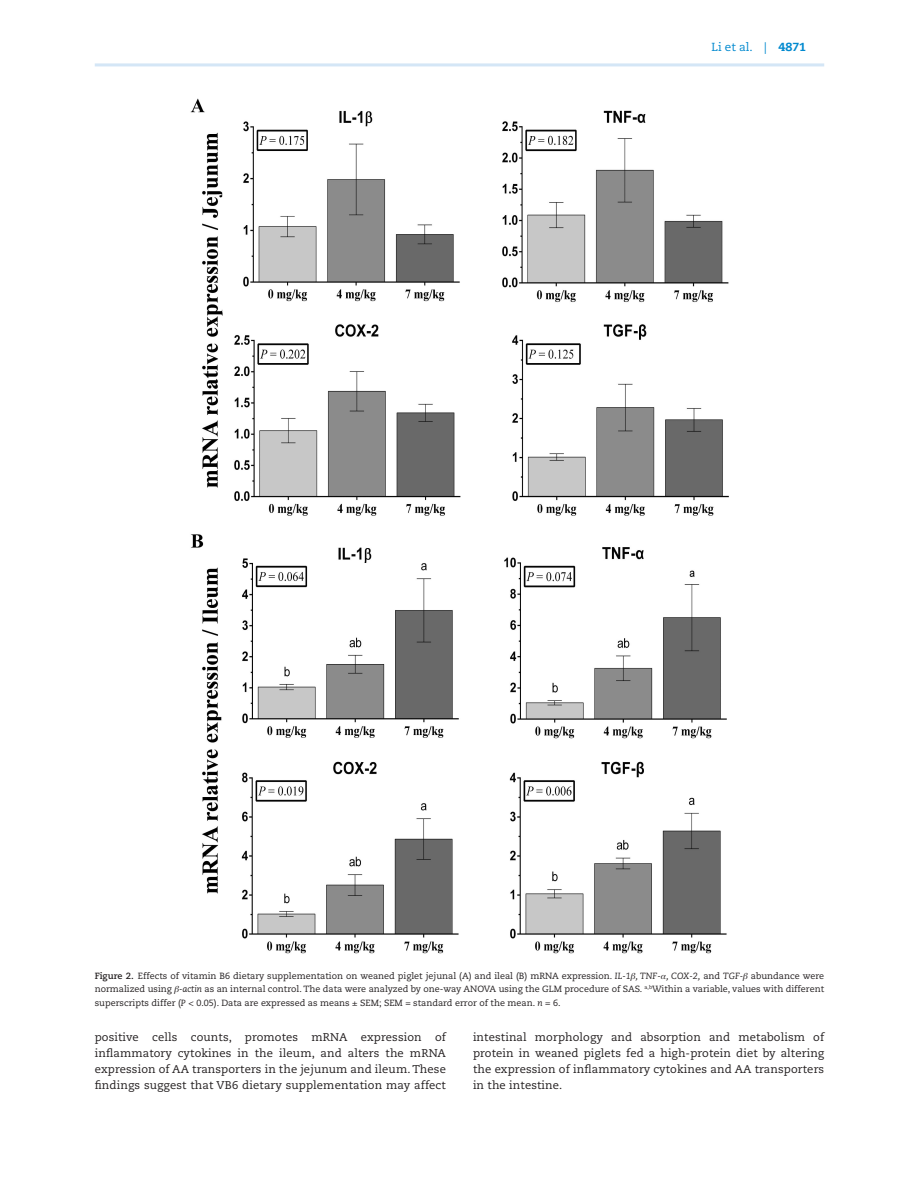
<style>
.page{position:relative;width:919px;height:1187px;background:#fff}
.page>*{position:absolute;margin:0;border:0;box-sizing:border-box;transform-origin:0 0}
.t1{font:11.7px "Caecilia LT Std";color:#0089cf}
.t2{font:11.25px/15.8px "Caecilia LT Std";letter-spacing:.01em;color:#231f20;text-align:justify}
.t3{font:9px/13.5px "Caecilia LT Std";color:#231f20;text-align:justify}
.s1{font-weight:800}
.s2{font-weight:700}
.s3{font-style:italic}
.s4{font-family:"Gandhari Unicode";font-style:italic}
</style>
<div class="page">
<hr style="left:95px;top:63px;width:729px;height:3px;background:#d4e6f6">
<img style="left:190px;top:98px;width:539px;height:856px">
<p class="t1" style="left:711px;top:41px;width:96px">Li et al. | <span class="s1">4871</span></p>
<p class="t3" style="left:95px;top:968px;width:731px"><span class="s2">Figure 2.</span> Effects of vitamin B6 dietary supplementation on weaned piglet jejunal (A) and ileal (B) mRNA expression. <span class="s3">IL-1</span><span class="s4">β</span><span class="s3">, TNF-</span><span class="s4">α</span><span class="s3">, COX-2,</span> and <span class="s3">TGF-</span><span class="s4">β</span> abundance were normalized using <span class="s4">β</span><span class="s3">-actin</span> as an internal control. The data were analyzed by one-way ANOVA using the GLM procedure of SAS. <sup>a,b</sup>Within a variable, values with different superscripts differ (<span class="s3">P</span> &lt; 0.05). Data are expressed as means ± SEM; SEM = standard error of the mean. <span class="s3">n</span> = 6.</p>
<p class="t2" style="left:95px;top:1029px;width:353px">positive cells counts, promotes mRNA expression of inflammatory cytokines in the ileum, and alters the mRNA expression of AA transporters in the jejunum and ileum. These findings suggest that VB6 dietary supplementation may affect</p>
<p class="t2" style="left:473px;top:1029px;width:353px">intestinal morphology and absorption and metabolism of protein in weaned piglets fed a high-protein diet by altering the expression of inflammatory cytokines and AA transporters in the intestine.</p>
</div>
